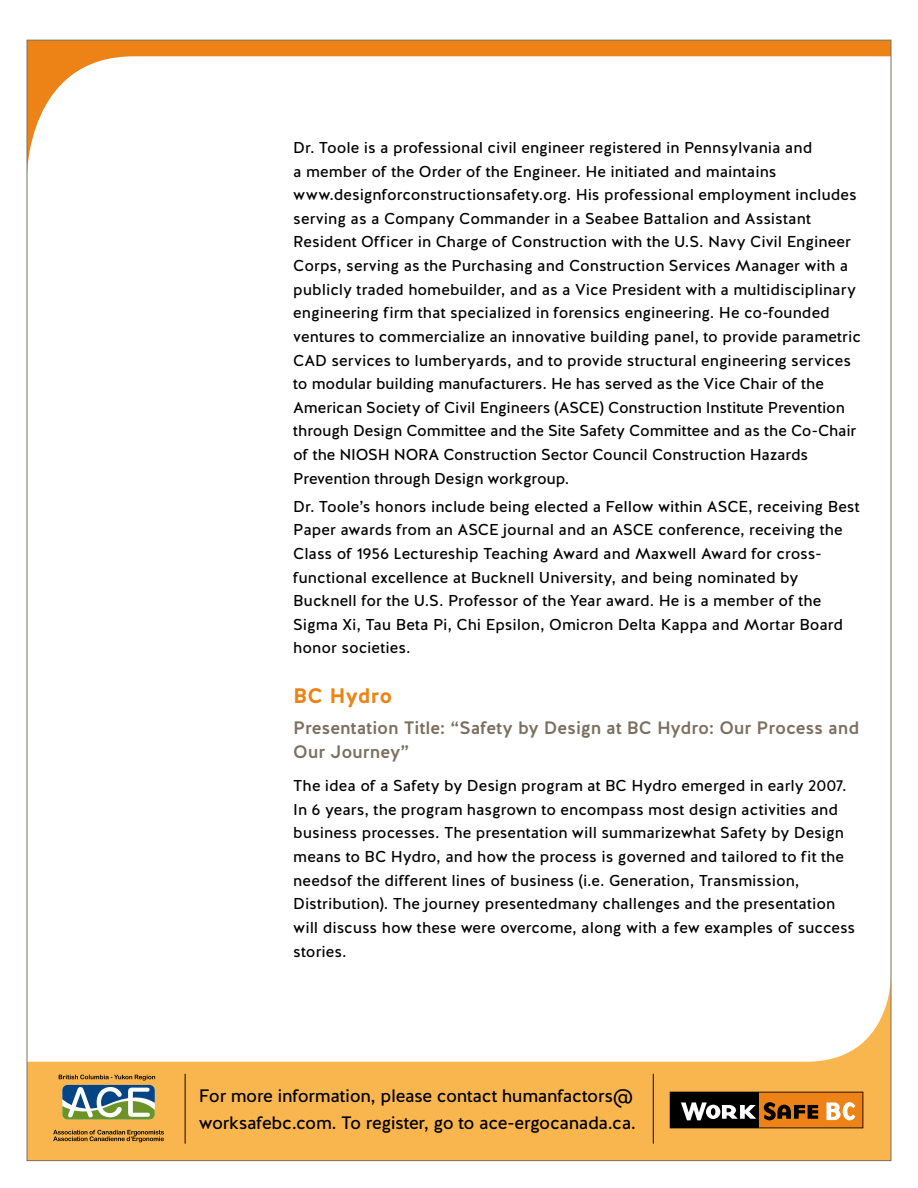
<style>
.page{position:relative;width:918px;height:1188px;background:#fff}
.page>*{position:absolute;margin:0;border:0;box-sizing:border-box;transform-origin:0 0}
.t1{font:700 21px "Halis R";letter-spacing:-.01em;color:#ed8316}
.t2{font:18px/27px "Halis R";letter-spacing:-.02em;color:#000}
.t3{font:500 18px/23.5px "Halis R";letter-spacing:-.005em;color:#7b7060}
.t4{font:15.75px/23.7px "Halis R";color:#000}
</style>
<div class="page">
<svg style="left:29px;top:994px;width:860px;height:165px;fill:#f9b54e"></svg>
<svg style="left:29px;top:42px;width:860px;height:113px"></svg>
<svg style="left:670px;top:1092px;width:193px;height:36px;background:#84592d"></svg>
<svg style="left:53px;top:1130px;width:111px;height:12px"></svg>
<svg style="left:59px;top:1075px;width:96px;height:45px"></svg>
<hr style="left:653px;top:1074px;width:1px;height:69px;background:#000">
<hr style="left:185px;top:1074px;width:1px;height:69px;background:#000">
<p class="t4" style="left:293px;top:136px;width:569px">Dr. Toole is a professional civil engineer registered in Pennsylvania and<br>a member of the Order of the Engineer. He initiated and maintains www.designforconstructionsafety.org. His professional employment includes serving as a Company Commander in a Seabee Battalion and Assistant Resident Officer in Charge of Construction with the U.S. Navy Civil Engineer Corps, serving as the Purchasing and Construction Services Manager with a publicly traded homebuilder, and as a Vice President with a multidisciplinary engineering firm that specialized in forensics engineering. He co-founded ventures to commercialize an innovative building panel, to provide parametric CAD services to lumberyards, and to provide structural engineering services to modular building manufacturers. He has served as the Vice Chair of the American Society of Civil Engineers (ASCE) Construction Institute Prevention through Design Committee and the Site Safety Committee and as the Co-Chair of the NIOSH NORA Construction Sector Council Construction Hazards Prevention through Design workgroup.</p>
<p class="t4" style="left:293px;top:495px;width:568px">Dr. Toole’s honors include being elected a Fellow within ASCE, receiving Best Paper awards from an ASCE journal and an ASCE conference, receiving the Class of 1956 Lectureship Teaching Award and Maxwell Award for cross&shy;functional excellence at Bucknell University, and being nominated by Bucknell for the U.S. Professor of the Year award. He is a member of the Sigma Xi, Tau Beta Pi, Chi Epsilon, Omicron Delta Kappa and Mortar Board honor societies.</p>
<h1 class="t1" style="left:293px;top:682px;width:101px">BC Hydro</h1>
<p class="t3" style="left:293px;top:717px;width:568px">Presentation Title: “Safety by Design at BC Hydro: Our Process and<br>Our Journey”</p>
<p class="t4" style="left:293px;top:774px;width:564px">The idea of a Safety by Design program at BC Hydro emerged in early 2007.<br>In 6 years, the program hasgrown to encompass most design activities and business processes. The presentation will summarizewhat Safety by Design means to BC Hydro, and how the process is governed and tailored to fit the needsof the different lines of business (i.e. Generation, Transmission, Distribution). The journey presentedmany challenges and the presentation will discuss how these were overcome, along with a few examples of success stories.</p>
<p class="t2" style="left:199px;top:1083px;width:439px">For more information, please contact humanfactors@ worksafebc.com. To register, go to ace-ergocanada.ca.</p>
</div>
